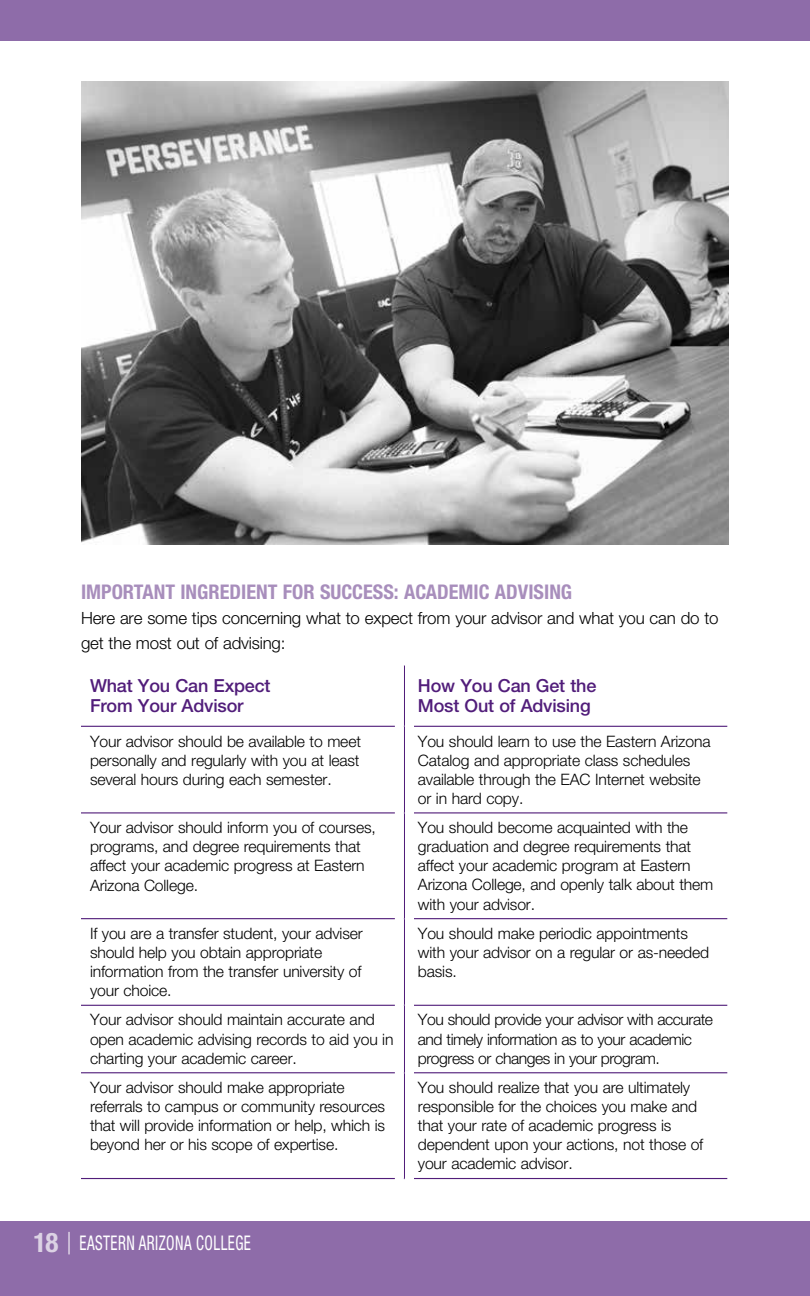
<style>
.page{position:relative;width:810px;height:1296px;background:#fff}
.page>*{position:absolute;margin:0;border:0;box-sizing:border-box;transform-origin:0 0}
.t1{font:700 condensed 20.25px "Helvetica Neue LT Std";color:#a88ebc}
.t2{font:condensed 20.25px "Helvetica Neue LT Std";letter-spacing:.03em;color:#fff;scale:.75 1}
.t3{font:500 18px/20.2px "Helvetica Neue LT Std";letter-spacing:-.01em;color:#511d7a}
.t4{font:300 16.88px/24.8px "Helvetica Neue LT Std";letter-spacing:-.01em;color:#000}
.t5{font:300 15.75px/19.1px "Helvetica Neue LT Std";letter-spacing:-.01em;color:#000}
.t6{font:300 15.75px/19.1px "Helvetica Neue LT Std";letter-spacing:-.03em;color:#000}
.s1{font-weight:700;font-size:27px;color:#dcd2e4}
.s2{font-size:30.38px}
</style>
<div class="page">
<div style="left:0;top:1222px;width:810px;height:74px;background:#8e6ca9"></div>
<div style="left:0;top:0;width:810px;height:40px;background:#8e6ca9"></div>
<svg style="left:81px;top:813px;width:646px;height:261px"></svg>
<hr style="left:81px;top:812px;width:323px;height:1px;background:#511d7a">
<hr style="left:81px;top:918px;width:323px;height:1px;background:#511d7a">
<hr style="left:81px;top:1005px;width:323px;height:1px;background:#511d7a">
<hr style="left:404px;top:727px;width:1px;height:85px;background:#511d7a">
<hr style="left:404px;top:813px;width:1px;height:105px;background:#511d7a">
<hr style="left:404px;top:919px;width:1px;height:86px;background:#511d7a">
<hr style="left:404px;top:1006px;width:1px;height:66px;background:#511d7a">
<hr style="left:404px;top:812px;width:323px;height:1px;background:#511d7a">
<hr style="left:404px;top:918px;width:323px;height:1px;background:#511d7a">
<hr style="left:404px;top:1005px;width:323px;height:1px;background:#511d7a">
<hr style="left:81px;top:1072px;width:323px;height:1px;background:#511d7a">
<hr style="left:404px;top:1073px;width:1px;height:105px;background:#511d7a">
<hr style="left:404px;top:1072px;width:323px;height:1px;background:#511d7a">
<hr style="left:404px;top:666px;width:1px;height:60px;background:#511d7a">
<hr style="left:81px;top:1178px;width:323px;height:1px;background:#511d7a">
<hr style="left:404px;top:1178px;width:323px;height:1px;background:#511d7a">
<hr style="left:81px;top:726px;width:323px;height:1px;background:#511d7a">
<hr style="left:404px;top:726px;width:323px;height:1px;background:#511d7a">
<div style="left:395px;top:666px;width:9px;height:533px;background:#fff"></div>
<div style="left:405px;top:666px;width:9px;height:533px;background:#fff"></div>
<img style="left:81px;top:81px;width:648px;height:463px">
<p class="t1" style="left:81px;top:580px;width:493px">IMPORTANT INGREDIENT FOR SUCCESS: ACADEMIC ADVISING</p>
<p class="t4" style="left:81px;top:605px;width:639px">Here are some tips concerning what to expect from your advisor and what you can do to get the most out of advising:</p>
<p class="t3" style="left:90px;top:676px;width:182px">What You Can Expect<br>From Your Advisor</p>
<p class="t3" style="left:418px;top:676px;width:180px">How You Can Get the<br>Most Out of Advising</p>
<p class="t5" style="left:90px;top:731px;width:273px;text-align:justify">Your advisor should be available to meet personally and regularly with you at least several hours during each semester.</p>
<p class="t5" style="left:418px;top:731px;width:294px">You should learn to use the Eastern Arizona Catalog and appropriate class schedules available through the EAC Internet website or in hard copy.</p>
<p class="t5" style="left:90px;top:818px;width:287px">Your advisor should inform you of courses, programs, and degree requirements that affect your academic progress at Eastern Arizona College.</p>
<p class="t5" style="left:418px;top:818px;width:297px">You should become acquainted with the graduation and degree requirements that affect your academic program at Eastern Arizona College, and openly talk about them with your advisor.</p>
<p class="t5" style="left:90px;top:923px;width:274px">If you are a transfer student, your adviser should help you obtain appropriate information from the transfer university of your choice.</p>
<p class="t5" style="left:418px;top:923px;width:293px">You should make periodic appointments with your advisor on a regular or as-needed basis.</p>
<p class="t5" style="left:90px;top:1010px;width:305px">Your advisor should maintain accurate and open academic advising records to aid you in charting your academic career.</p>
<p class="t6" style="left:418px;top:1010px;width:297px">You should provide your advisor with accurate and timely information as to your academic progress or changes in your program.</p>
<p class="t5" style="left:90px;top:1077px;width:297px">Your advisor should make appropriate referrals to campus or community resources that will provide information or help, which is beyond her or his scope of expertise.</p>
<p class="t5" style="left:418px;top:1077px;width:287px">You should realize that you are ultimately responsible for the choices you make and that your rate of academic progress is dependent upon your actions, not those of your academic advisor.</p>
<p class="t2" style="left:33px;top:1231px;width:292px"><span class="s1">18</span> <span class="s2">|</span> EASTERN ARIZONA COLLEGE</p>
</div>
